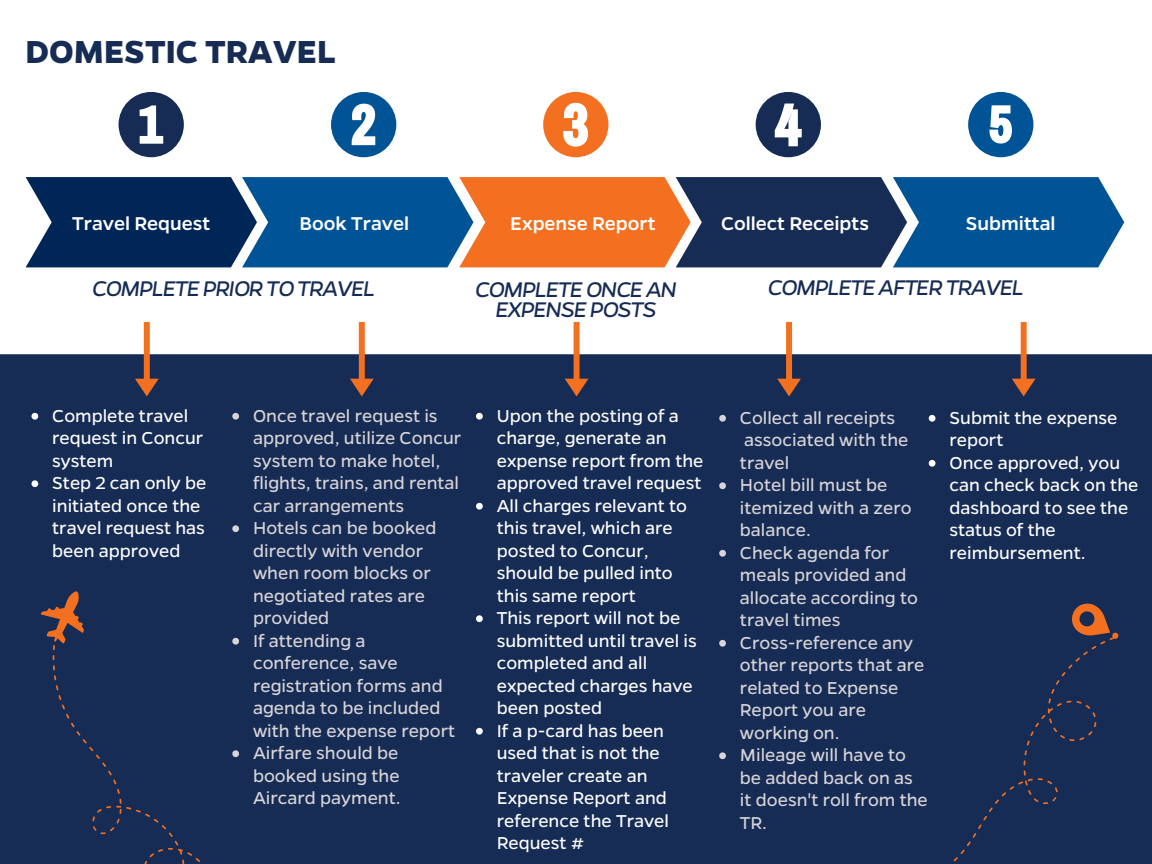
<style>
.page{position:relative;width:1152px;height:864px;background:#fff}
.page>*{position:absolute;margin:0;border:0;box-sizing:border-box;transform-origin:0 0}
.t1{font:700 36px "Gentona";color:#162c55}
.t2{font:italic 24px/20.2px "Gentona";letter-spacing:-.05em;color:#162c55;text-align:center}
.t3{font:500 21px "Gentona";color:#fff}
.t4{font:19.5px/22.5px "Gentona";color:#d8d4d7}
.t5{font:19.5px/22.5px "Gentona";color:#fff}
</style>
<div class="page">
<svg style="left:26px;top:177px;width:1098px;height:90px;background:#42546f"></svg>
<div style="left:119px;top:92px;width:65px;height:65px;background:#162c55;border-radius:50%"></div>
<svg style="left:140px;top:105px;width:23px;height:39px"></svg>
<div style="left:331px;top:92px;width:65px;height:65px;background:#005496;border-radius:50%"></div>
<svg style="left:352px;top:104px;width:23px;height:41px"></svg>
<div style="left:543px;top:92px;width:65px;height:65px;background:#f37021;border-radius:50%"></div>
<svg style="left:563px;top:103px;width:25px;height:44px"></svg>
<div style="left:756px;top:92px;width:65px;height:65px;background:#162c55;border-radius:50%"></div>
<svg style="left:775px;top:104px;width:27px;height:42px"></svg>
<div style="left:968px;top:92px;width:65px;height:65px;background:#005496;border-radius:50%"></div>
<svg style="left:989px;top:105px;width:23px;height:39px"></svg>
<div style="left:0;top:354px;width:1152px;height:510px;background:#162c55"></div>
<div style="left:33px;top:585px;width:167px;height:279px;background:#162c55"></div>
<svg style="left:135px;top:322px;width:24px;height:74px"></svg>
<svg style="left:350px;top:322px;width:24px;height:74px"></svg>
<svg style="left:565px;top:322px;width:23px;height:74px"></svg>
<svg style="left:777px;top:322px;width:24px;height:74px"></svg>
<svg style="left:1012px;top:322px;width:24px;height:74px"></svg>
<svg style="left:32px;top:413px;width:6px;height:7px"></svg>
<svg style="left:32px;top:480px;width:6px;height:7px"></svg>
<svg style="left:232px;top:413px;width:7px;height:7px"></svg>
<svg style="left:232px;top:525px;width:7px;height:7px"></svg>
<svg style="left:232px;top:638px;width:7px;height:7px"></svg>
<svg style="left:232px;top:750px;width:7px;height:7px"></svg>
<svg style="left:929px;top:415px;width:7px;height:7px"></svg>
<svg style="left:929px;top:460px;width:7px;height:7px"></svg>
<svg style="left:476px;top:413px;width:7px;height:7px"></svg>
<svg style="left:476px;top:503px;width:7px;height:7px"></svg>
<svg style="left:476px;top:615px;width:7px;height:7px"></svg>
<svg style="left:476px;top:728px;width:7px;height:7px"></svg>
<svg style="left:719px;top:415px;width:7px;height:7px"></svg>
<svg style="left:719px;top:482px;width:7px;height:7px"></svg>
<svg style="left:719px;top:550px;width:7px;height:7px"></svg>
<svg style="left:719px;top:640px;width:7px;height:7px"></svg>
<svg style="left:719px;top:752px;width:7px;height:7px"></svg>
<div style="left:946px;top:597px;width:174px;height:267px;background:#162c55"></div>
<svg style="left:829px;top:858px;width:68px;height:6px"></svg>
<p class="t1" style="left:26px;top:28px;width:312px">DOMESTIC TRAVEL</p>
<p class="t3" style="left:72px;top:209px;width:139px">Travel Request</p>
<p class="t3" style="left:300px;top:209px;width:111px">Book Travel</p>
<p class="t3" style="left:510px;top:209px;width:147px">Expense Report</p>
<p class="t3" style="left:721px;top:209px;width:149px">Collect Receipts</p>
<p class="t3" style="left:966px;top:209px;width:91px">Submittal</p>
<p class="t2" style="left:92px;top:277px;width:285px">COMPLETE PRIOR TO TRAVEL</p>
<p class="t2" style="left:767px;top:276px;width:258px">COMPLETE AFTER TRAVEL</p>
<p class="t2" style="left:475px;top:278px;width:204px">COMPLETE ONCE AN<br>EXPENSE POSTS</p>
<p class="t5" style="left:52px;top:403px;width:153px">Complete travel request in Concur system</p>
<p class="t5" style="left:52px;top:471px;width:156px">Step 2 can only be initiated once the travel request has been approved</p>
<p class="t4" style="left:253px;top:403px;width:210px">Once travel request is approved, utilize Concur system to make hotel, flights, trains, and rental car arrangements</p>
<p class="t4" style="left:253px;top:516px;width:185px">Hotels can be booked directly with vendor when room blocks or negotiated rates are provided</p>
<p class="t4" style="left:253px;top:628px;width:204px">If attending a conference, save registration forms and agenda to be included with the expense report</p>
<p class="t4" style="left:253px;top:741px;width:149px;text-align:justify">Airfare should be booked using the Aircard payment.</p>
<p class="t5" style="left:497px;top:403px;width:208px">Upon the posting of a charge, generate an expense report from the approved travel request</p>
<p class="t5" style="left:497px;top:493px;width:192px">All charges relevant to this travel, which are posted to Concur, should be pulled into this same report</p>
<p class="t5" style="left:497px;top:606px;width:202px">This report will not be submitted until travel is completed and all expected charges have been posted</p>
<p class="t5" style="left:497px;top:718px;width:174px">If a p-card has been used that is not the traveler create an<br>Expense Report and reference the Travel<br>Request #</p>
<p class="t4" style="left:740px;top:405px;width:170px">Collect all receipts associated with the travel</p>
<p class="t4" style="left:740px;top:473px;width:173px">Hotel bill must be itemized with a zero balance.</p>
<p class="t4" style="left:740px;top:540px;width:179px">Check agenda for meals provided and allocate according to travel times</p>
<p class="t4" style="left:740px;top:630px;width:186px">Cross-reference any other reports that are related to Expense<br>Report you are working on.</p>
<p class="t4" style="left:740px;top:743px;width:189px">Mileage will have to be added back on as it doesn't roll from the<br>TR.</p>
<p class="t5" style="left:950px;top:405px;width:169px">Submit the expense report</p>
<p class="t5" style="left:950px;top:450px;width:190px">Once approved, you can check back on the dashboard to see the status of the reimbursement.</p>
</div>
